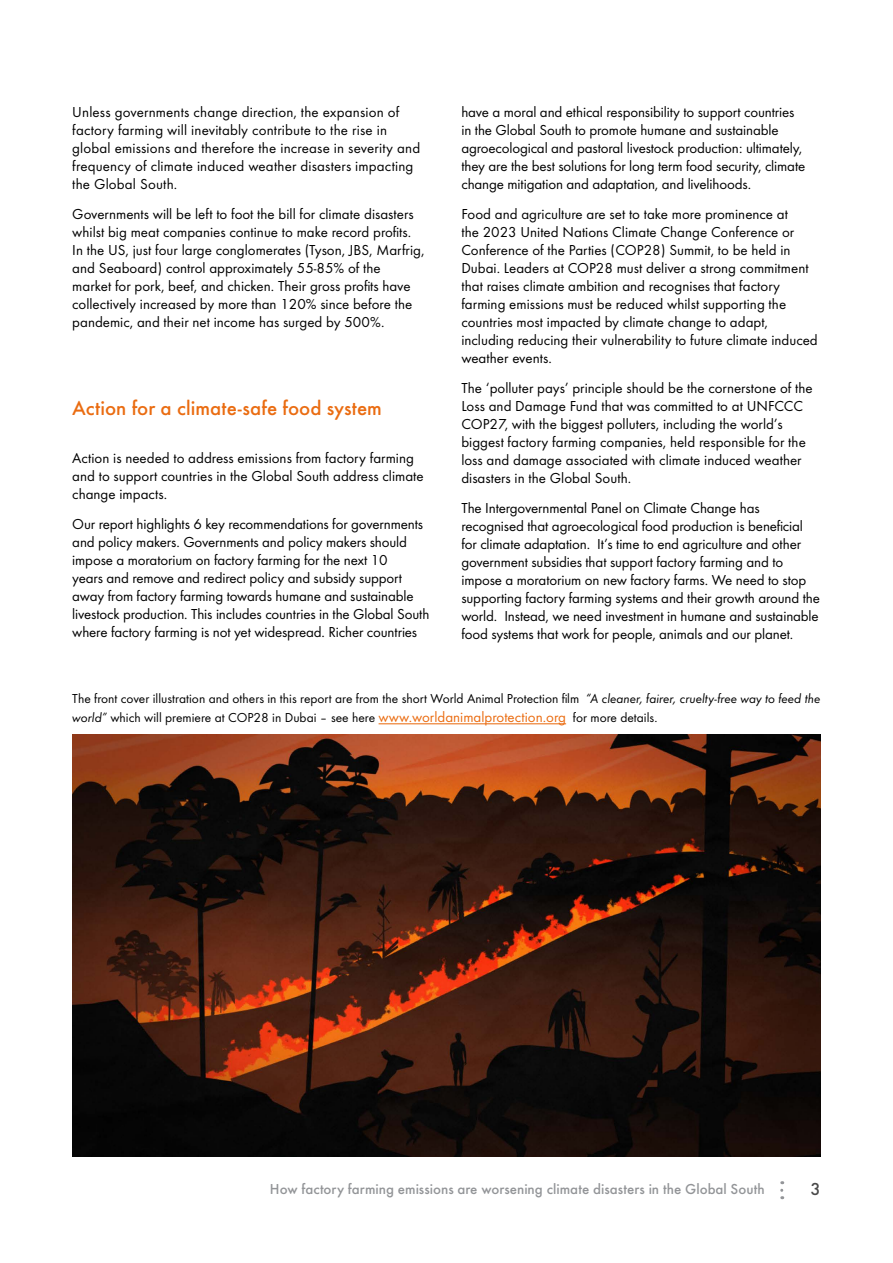
<style>
.page{position:relative;width:893px;height:1263px;background:#fff}
.page>*{position:absolute;margin:0;border:0;box-sizing:border-box;transform-origin:0 0}
.t1{font:500 21px "Futura Round";color:#ea6c11}
.t2{font:500 18px "Futura Round";color:#4a4a4a}
.t3{font:15px/18px "Futura Round";color:#000}
.t4{font:500 15px "Futura Round";color:#939598}
.t5{font:13.5px/19.5px "Futura Round";color:#000}
.s1{font-style:italic}
.s2{font-size:15px;color:#ea6c11}
</style>
<div class="page">
<svg style="left:780px;top:1190px;width:3px;height:9px"></svg>
<img style="left:72px;top:734px;width:749px;height:423px">
<hr style="left:379px;top:723px;width:187px;height:1px;background:#ea6c11">
<p class="t3" style="left:72px;top:102px;width:349px">Unless governments change direction, the expansion of factory farming will inevitably contribute to the rise in global emissions and therefore the increase in severity and frequency of climate induced weather disasters impacting the Global South.</p>
<p class="t3" style="left:72px;top:204px;width:354px">Governments will be left to foot the bill for climate disasters whilst big meat companies continue to make record profits.<br>In the US, just four large conglomerates (Tyson, JBS, Marfrig, and Seaboard) control approximately 55-85% of the<br>market for pork, beef, and chicken. Their gross profits have collectively increased by more than 120% since before the pandemic, and their net income has surged by 500%.</p>
<h1 class="t1" style="left:72px;top:392px;width:311px">Action for a climate-safe food system</h1>
<p class="t3" style="left:72px;top:448px;width:353px">Action is needed to address emissions from factory farming and to support countries in the Global South address climate change impacts.</p>
<p class="t3" style="left:72px;top:514px;width:359px">Our report highlights 6 key recommendations for governments and policy makers. Governments and policy makers should impose a moratorium on factory farming for the next 10<br>years and remove and redirect policy and subsidy support away from factory farming towards humane and sustainable livestock production. This includes countries in the Global South where factory farming is not yet widespread. Richer countries</p>
<p class="t3" style="left:461px;top:102px;width:346px">have a moral and ethical responsibility to support countries in the Global South to promote humane and sustainable agroecological and pastoral livestock production: ultimately, they are the best solutions for long term food security, climate change mitigation and adaptation, and livelihoods.</p>
<p class="t3" style="left:461px;top:204px;width:358px">Food and agriculture are set to take more prominence at<br>the 2023 United Nations Climate Change Conference or Conference of the Parties (COP28) Summit, to be held in Dubai. Leaders at COP28 must deliver a strong commitment that raises climate ambition and recognises that factory farming emissions must be reduced whilst supporting the countries most impacted by climate change to adapt, including reducing their vulnerability to future climate induced weather events.</p>
<p class="t3" style="left:461px;top:378px;width:353px">The ‘polluter pays’ principle should be the cornerstone of the Loss and Damage Fund that was committed to at UNFCCC COP27, with the biggest polluters, including the world’s biggest factory farming companies, held responsible for the loss and damage associated with climate induced weather disasters in the Global South.</p>
<p class="t3" style="left:461px;top:498px;width:360px">The Intergovernmental Panel on Climate Change has recognised that agroecological food production is beneficial for climate adaptation. It’s time to end agriculture and other government subsidies that support factory farming and to impose a moratorium on new factory farms. We need to stop supporting factory farming systems and their growth around the world. Instead, we need investment in humane and sustainable food systems that work for people, animals and our planet.</p>
<p class="t5" style="left:72px;top:688px;width:750px">The front cover illustration and others in this report are from the short World Animal Protection film <span class="s1">“A cleaner, fairer, cruelty-free way to feed the world”</span> which will premiere at COP28 in Dubai – see here <span class="s2">www.worldanimalprotection.org</span> for more details.</p>
<p class="t4" style="left:270px;top:1178px;width:496px">How factory farming emissions are worsening climate disasters in the Global South</p>
<p class="t2" style="left:811px;top:1176px;width:11px">3</p>
</div>
